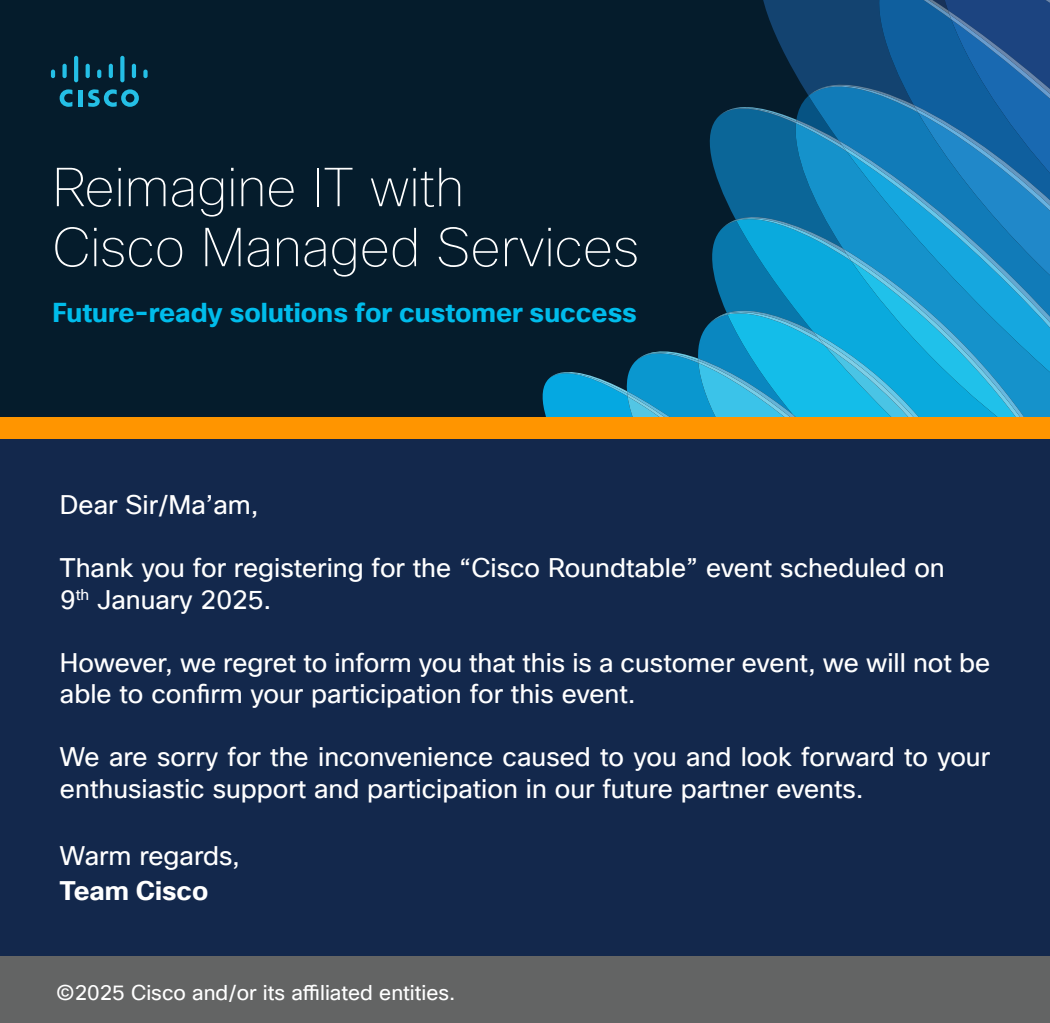
<style>
.page{position:relative;width:1050px;height:1023px;background:#fff}
.page>*{position:absolute;margin:0;border:0;box-sizing:border-box;transform-origin:0 0}
.t1{font:100 53.2px/60px "Cisco Sans";color:#fff}
.t2{font:700 26.6px "Cisco Sans";color:#00bceb}
.t3{font:26.25px/31.5px "Cisco Sans TT";color:#fff}
.t4{font:700 26.25px "Cisco Sans TT";color:#fff}
.t5{font:21px "Cisco Sans TT";color:#fff}
</style>
<div class="page">
<div style="left:0;top:424px;width:1050px;height:598px;background:#13284c"></div>
<div style="left:0;top:0;width:1050px;height:429px;background:#051c2c"></div>
<svg style="left:542px;top:0;width:508px;height:417px"></svg>
<div style="left:78px;top:90px;width:5px;height:16px;background:#24bfe6"></div>
<svg style="left:60px;top:89px;width:12px;height:18px"></svg>
<svg style="left:88px;top:89px;width:51px;height:18px"></svg>
<svg style="left:51px;top:69px;width:4px;height:9px"></svg>
<div style="left:62px;top:64px;width:5px;height:14px;background:#24bfe6;border-radius:2px"></div>
<hr style="left:74px;top:56px;width:4px;height:26px;background:#24bfe6;border-radius:2px">
<svg style="left:86px;top:64px;width:4px;height:14px"></svg>
<svg style="left:97px;top:69px;width:4px;height:9px"></svg>
<svg style="left:109px;top:64px;width:4px;height:14px"></svg>
<svg style="left:120px;top:56px;width:4px;height:26px"></svg>
<hr style="left:132px;top:64px;width:4px;height:14px;background:#24bfe6;border-radius:2px">
<div style="left:143px;top:69px;width:5px;height:9px;background:#24bfe6;border-radius:2px"></div>
<div style="left:0;top:956px;width:1050px;height:66px;background:#636464"></div>
<div style="left:1px;top:417px;width:1049px;height:21px;background:#ff9500"></div>
<h1 class="t1" style="left:52px;top:157px;width:588px">Reimagine IT with<br>Cisco Managed Services</h1>
<p class="t2" style="left:52px;top:296px;width:586px">Future-ready solutions for customer success</p>
<p class="t3" style="left:60px;top:490px;width:200px">Dear Sir/Ma’am,</p>
<p class="t3" style="left:60px;top:553px;width:886px">Thank you for registering for the “Cisco Roundtable” event scheduled on<br>9<sup>th</sup> January 2025.</p>
<p class="t3" style="left:60px;top:647px;width:932px">However, we regret to inform you that this is a customer event, we will not be able to confirm your participation for this event.</p>
<p class="t3" style="left:60px;top:742px;width:932px">We are sorry for the inconvenience caused to you and look forward to your enthusiastic support and participation in our future partner events.</p>
<p class="t3" style="left:60px;top:840px;width:182px">Warm regards,</p>
<p class="t4" style="left:60px;top:872px;width:150px">Team Cisco</p>
<p class="t5" style="left:56px;top:979px;width:401px">©2025 Cisco and/or its affiliated entities.</p>
</div>
